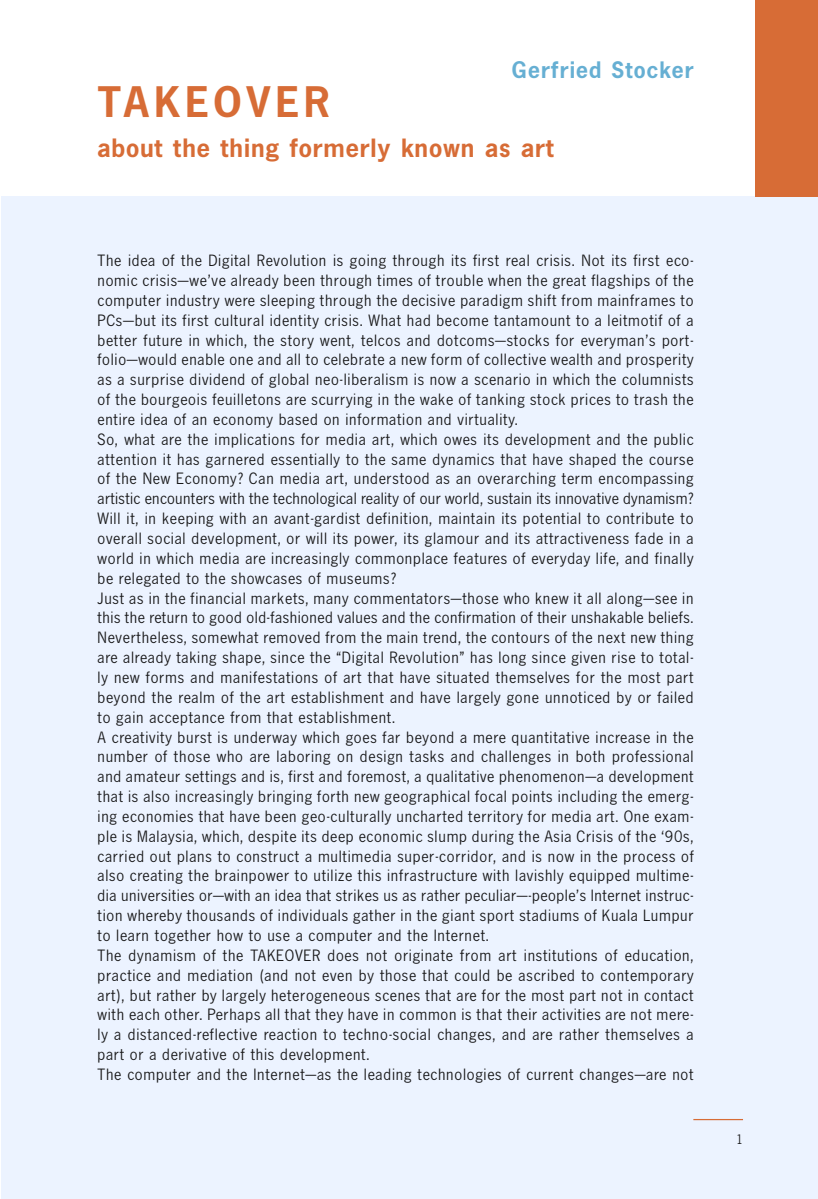
<style>
.page{position:relative;width:818px;height:1199px;background:#fff}
.page>*{position:absolute;margin:0;border:0;box-sizing:border-box;transform-origin:0 0}
.t1{font:700 43.75px "NE13";letter-spacing:.115em;color:#d76c36}
.t2{font:700 26.25px "NE13";letter-spacing:.045em;color:#d76c36}
.t3{font:700 23.62px "NE13";letter-spacing:.055em;color:#66afd3}
.t4{font:16.1px/19.8px "NE13";letter-spacing:.06em;color:#181819}
.t5{font:13.65px "NE13";color:#181819}
</style>
<div class="page">
<div style="left:1px;top:197px;width:816px;height:1002px;background:#ecf3ff"></div>
<hr style="left:693px;top:1119px;width:49px;height:1px;background:#d76c36">
<div style="left:755px;top:0;width:62px;height:197px;background:#d76c36"></div>
<h3 class="t3" style="left:511px;top:61px;width:183px">Gerfried Stocker</h3>
<h1 class="t1" style="left:97px;top:87px;width:233px">TAKEOVER</h1>
<h2 class="t2" style="left:97px;top:139px;width:457px">about the thing formerly known as art</h2>
<p class="t4" style="left:97px;top:252px;width:597px">The idea of the Digital Revolution is going through its first real crisis. Not its first eco&shy;nomic crisis—we’ve already been through times of trouble when the great flagships of the computer industry were sleeping through the decisive paradigm shift from mainframes to PCs—but its first cultural identity crisis. What had become tantamount to a leitmotif of a better future in which, the story went, telcos and dotcoms—stocks for everyman’s port&shy;folio—would enable one and all to celebrate a new form of collective wealth and prosperity as a surprise dividend of global neo-liberalism is now a scenario in which the columnists of the bourgeois feuilletons are scurrying in the wake of tanking stock prices to trash the entire idea of an economy based on information and virtuality.<br>So, what are the implications for media art, which owes its development and the public attention it has garnered essentially to the same dynamics that have shaped the course of the New Economy? Can media art, understood as an overarching term encompassing artistic encounters with the technological reality of our world, sustain its innovative dynamism?<br>Will it, in keeping with an avant-gardist definition, maintain its potential to contribute to overall social development, or will its power, its glamour and its attractiveness fade in a world in which media are increasingly commonplace features of everyday life, and finally be relegated to the showcases of museums?<br>Just as in the financial markets, many commentators—those who knew it all along—see in this the return to good old-fashioned values and the confirmation of their unshakable beliefs.<br>Nevertheless, somewhat removed from the main trend, the contours of the next new thing are already taking shape, since the “Digital Revolution” has long since given rise to total&shy;ly new forms and manifestations of art that have situated themselves for the most part beyond the realm of the art establishment and have largely gone unnoticed by or failed to gain acceptance from that establishment.<br>A creativity burst is underway which goes far beyond a mere quantitative increase in the number of those who are laboring on design tasks and challenges in both professional and amateur settings and is, first and foremost, a qualitative phenomenon—a development that is also increasingly bringing forth new geographical focal points including the emerg&shy;ing economies that have been geo-culturally uncharted territory for media art. One exam&shy;ple is Malaysia, which, despite its deep economic slump during the Asia Crisis of the ‘90s, carried out plans to construct a multimedia super-corridor, and is now in the process of also creating the brainpower to utilize this infrastructure with lavishly equipped multime&shy;dia universities or—with an idea that strikes us as rather peculiar—-people’s Internet instruc&shy;tion whereby thousands of individuals gather in the giant sport stadiums of Kuala Lumpur to learn together how to use a computer and the Internet.<br>The dynamism of the TAKEOVER does not originate from art institutions of education, practice and mediation (and not even by those that could be ascribed to contemporary art), but rather by largely heterogeneous scenes that are for the most part not in contact with each other. Perhaps all that they have in common is that their activities are not mere&shy;ly a distanced-reflective reaction to techno-social changes, and are rather themselves a part or a derivative of this development.<br>The computer and the Internet—as the leading technologies of current changes—are not</p>
<p class="t5" style="left:735px;top:1135px;width:8px">1</p>
</div>
